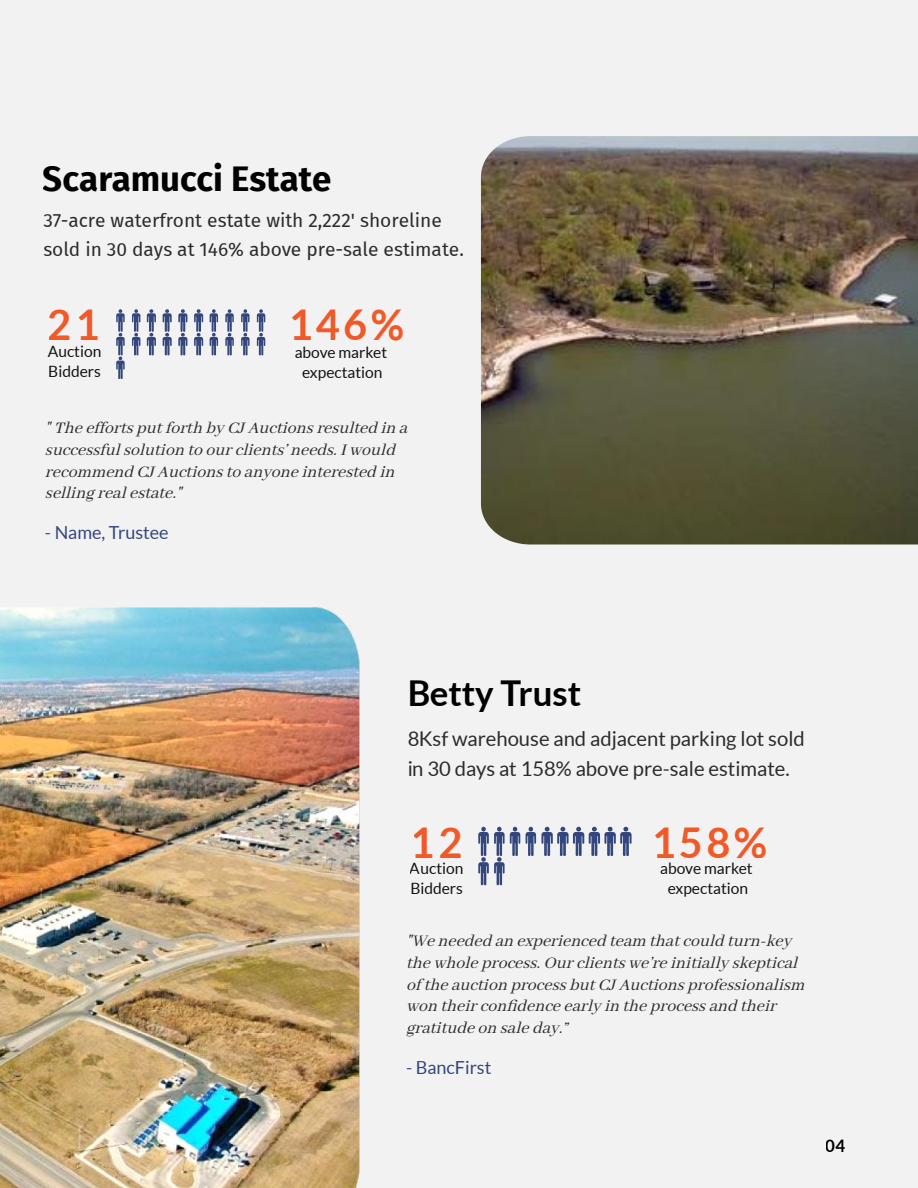
<style>
.page{position:relative;width:918px;height:1188px;background:#f2f2f2}
.page>*{position:absolute;margin:0;border:0;box-sizing:border-box;transform-origin:0 0}
.t1{font:700 41.55px "Lato";letter-spacing:.085em;color:#f05a29}
.t2{font:700 34.8px "Fira Sans";color:#000}
.t3{font:700 34.8px "Lato";color:#000}
.t4{font:20.25px/30.3px "Lato";color:#2b2b2b}
.t5{font:19.2px/29.2px "Fira Sans";color:#2b2b2b}
.t6{font:italic 18px/21.8px "Abhaya Libre";color:#2b2b2b}
.t7{font:18px "Lato";color:#33477c}
.t8{font:700 16.8px "Lato";color:#000}
.t9{font:15.6px/20px "Lato";color:#121212}
</style>
<div class="page">
<img style="left:481px;top:136px;width:437px;height:408px">
<svg style="left:526px;top:827px;width:106px;height:29px"></svg>
<svg style="left:478px;top:827px;width:42px;height:58px"></svg>
<svg style="left:132px;top:309px;width:8px;height:46px"></svg>
<svg style="left:147px;top:309px;width:9px;height:46px"></svg>
<svg style="left:163px;top:309px;width:9px;height:46px"></svg>
<svg style="left:178px;top:309px;width:9px;height:46px"></svg>
<svg style="left:194px;top:309px;width:9px;height:46px"></svg>
<svg style="left:210px;top:309px;width:8px;height:46px"></svg>
<svg style="left:225px;top:309px;width:9px;height:46px"></svg>
<svg style="left:241px;top:309px;width:9px;height:46px"></svg>
<svg style="left:257px;top:309px;width:8px;height:46px"></svg>
<svg style="left:116px;top:309px;width:9px;height:70px"></svg>
<img style="left:0;top:607px;width:360px;height:581px">
<h2 class="t2" style="left:43px;top:149px;width:290px">Scaramucci Estate</h2>
<p class="t5" style="left:43px;top:206px;width:422px">37-acre waterfront estate with 2,222' shoreline sold in 30 days at 146% above pre-sale estimate.</p>
<h1 class="t1" style="left:48px;top:301px;width:53px">21</h1>
<p class="t9" style="left:48px;top:341px;width:55px">Auction<br>Bidders</p>
<h1 class="t1" style="left:288px;top:301px;width:117px">146%</h1>
<p class="t9" style="left:295px;top:342px;width:94px;text-align:center">above market expectation</p>
<p class="t6" style="left:45px;top:418px;width:369px">"Theeffortsputforth byCJAuctionsresultedin a successfulsolution toourclients’needs.Iwould recommendCJAuctionstoanyoneinterestedin sellingrealestate."</p>
<p class="t7" style="left:45px;top:522px;width:125px">- Name, Trustee</p>
<h2 class="t3" style="left:407px;top:674px;width:176px">Betty Trust</h2>
<p class="t4" style="left:407px;top:723px;width:399px">8Ksf warehouse and adjacent parking lot sold in 30 days at 158% above pre-sale estimate.</p>
<h1 class="t1" style="left:411px;top:819px;width:53px">12</h1>
<p class="t9" style="left:410px;top:859px;width:55px">Auction<br>Bidders</p>
<p class="t6" style="left:418px;top:839px;width:27px">fi</p>
<h1 class="t1" style="left:651px;top:819px;width:117px">158%</h1>
<p class="t9" style="left:660px;top:859px;width:94px;text-align:center">above market expectation</p>
<p class="t6" style="left:406px;top:931px;width:405px">"Weneededan experiencedteam thatcouldturn-key thewholeprocess.Ourclientswe’reinitiallyskeptical of theauction processbutCJAuctionsprofessionalism won their con dence early in the process and their</p>
<p class="t6" style="left:406px;top:1017px;width:168px">gratitudeon saleday.”</p>
<p class="t7" style="left:406px;top:1058px;width:87px">- BancFirst</p>
<p class="t8" style="left:826px;top:1136px;width:21px">04</p>
</div>
